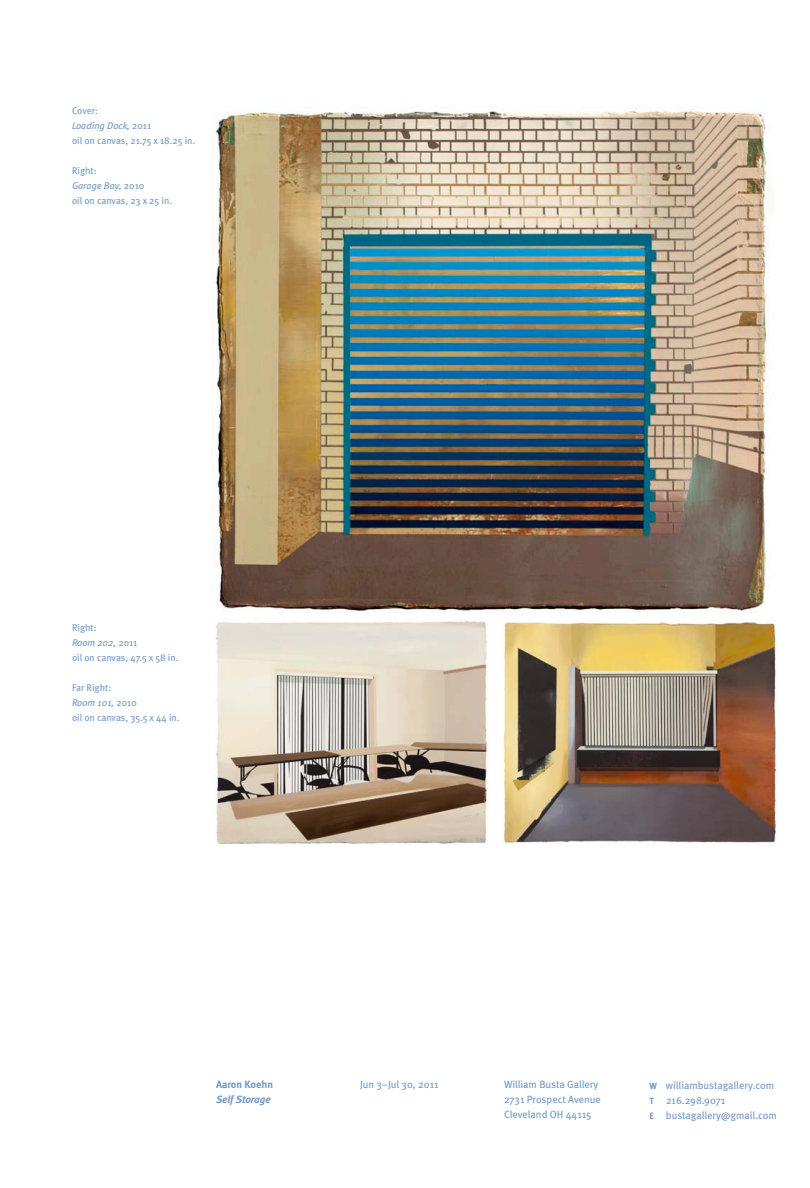
<style>
.page{position:relative;width:810px;height:1188px;background:#fff}
.page>*{position:absolute;margin:0;border:0;box-sizing:border-box;transform-origin:0 0}
.t1{font:10.5px "Meta";letter-spacing:-.005em;color:#7299c6}
.t2{font:italic 700 10.5px "Meta";letter-spacing:-.005em;color:#7299c6}
.t3{font:700 10.5px "Meta";color:#7299c6}
.Image_Caption{font:9.75px "Meta";color:#7299c6}
.t4{font:italic 9.75px "Meta";color:#7299c6}
.s1{font-style:normal}
.s2{font-weight:700;font-size:9px}
</style>
<div class="page">
<img style="left:212px;top:110px;width:560px;height:503px">
<img style="left:501px;top:621px;width:276px;height:224px">
<img style="left:215px;top:620px;width:274px;height:224px">
<p class="Image_Caption" style="left:72px;top:105px;width:27px">Cover:</p>
<p class="t4" style="left:72px;top:120px;width:81px">Loading Dock, <span class="s1">2011</span></p>
<p class="Image_Caption" style="left:72px;top:135px;width:125px">oil on canvas, 21.75 x 18.25 in.</p>
<p class="Image_Caption" style="left:72px;top:165px;width:26px">Right:</p>
<p class="t4" style="left:72px;top:180px;width:74px">Garage Bay, <span class="s1">2010</span></p>
<p class="Image_Caption" style="left:72px;top:195px;width:102px">oil on canvas, 23 x 25 in.</p>
<p class="Image_Caption" style="left:72px;top:622px;width:26px">Right:</p>
<p class="t4" style="left:72px;top:637px;width:67px">Room 202, <span class="s1">2011</span></p>
<p class="Image_Caption" style="left:72px;top:652px;width:108px">oil on canvas, 47.5 x 58 in.</p>
<p class="Image_Caption" style="left:72px;top:682px;width:41px">Far Right:</p>
<p class="t4" style="left:72px;top:697px;width:66px">Room 101, <span class="s1">2010</span></p>
<p class="Image_Caption" style="left:72px;top:712px;width:109px">oil on canvas, 35.5 x 44 in.</p>
<p class="t3" style="left:216px;top:1078px;width:59px">Aaron Koehn</p>
<p class="t2" style="left:216px;top:1093px;width:56px">Self Storage</p>
<p class="t1" style="left:360px;top:1078px;width:80px">Jun 3–Jul 30, 2011</p>
<p class="t1" style="left:504px;top:1078px;width:96px">William Busta Gallery</p>
<p class="t1" style="left:504px;top:1093px;width:98px">2731 Prospect Avenue</p>
<p class="t1" style="left:504px;top:1108px;width:89px">Cleveland OH 44115</p>
<p class="t1" style="left:650px;top:1078px;width:126px"><span class="s2">W</span> williambustagallery.com</p>
<p class="t1" style="left:650px;top:1093px;width:77px"><span class="s2">T</span> 216.298.9071</p>
<p class="t1" style="left:650px;top:1108px;width:129px"><span class="s2">E</span> bustagallery@gmail.com</p>
</div>
